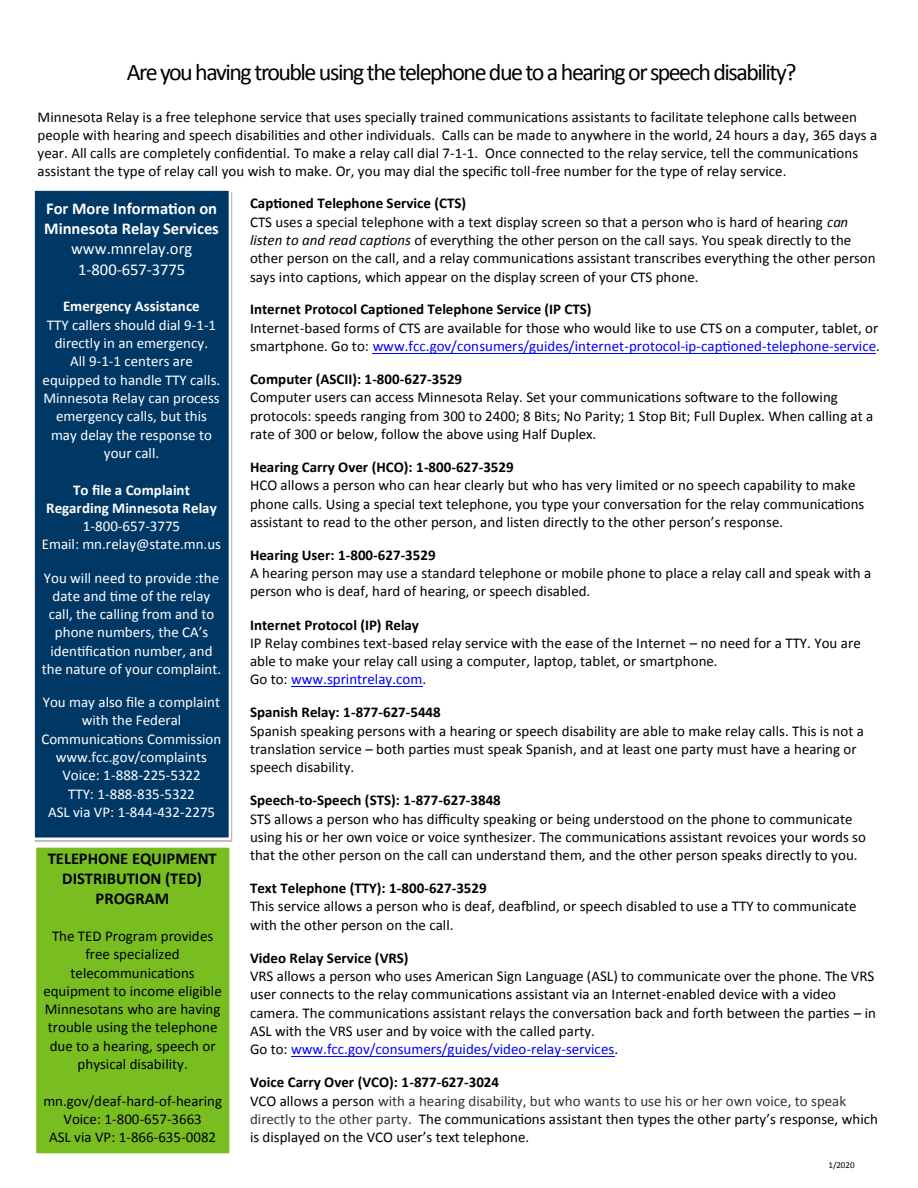
<style>
.page{position:relative;width:918px;height:1188px;background:#fff}
.page>*{position:absolute;margin:0;border:0;box-sizing:border-box;transform-origin:0 0}
.t1{font:24px "Calibri";letter-spacing:-.06em;color:#000}
.t2{font:700 16.65px "Calibri";color:#000}
.t3{font:700 16.5px/20px "Calibri";letter-spacing:-.005em;color:#fff}
.t4{font:16.5px "Calibri";color:#fff}
.t5{font:700 16.5px "Calibri";color:#000}
.t6{font:15px/18.3px "Calibri";color:#000}
.t7{font:15px/18.3px "Calibri";color:#fff;text-align:center}
.t8{font:700 15px "Calibri";color:#000}
.t9{font:15px "Calibri";color:#00f}
.t10{font:700 15px/18.3px "Calibri";color:#fff;text-align:center}
.t11{font:9px "Calibri";color:#000}
.s1{font-style:italic}
.s2{color:#00f}
.s3{color:#000}
.s4{color:#333}
</style>
<div class="page">
<hr style="left:373px;top:353px;width:503px;height:1px;background:#00f">
<hr style="left:291px;top:686px;width:131px;height:1px;background:#00f">
<hr style="left:291px;top:1056px;width:323px;height:1px;background:#00f">
<div style="left:36px;top:847px;width:194px;height:307px;background:#78be21"></div>
<div style="left:34px;top:190px;width:195px;height:648px;background:#003865"></div>
<p class="t1" style="left:127px;top:62px;width:671px">Are you having trouble using the telephone due to a hearing or speech disability?</p>
<p class="t6" style="left:38px;top:109px;width:841px">Minnesota Relay is a free telephone service that uses specially trained communications assistants to facilitate telephone calls between people with hearing and speech disabilities and other individuals. Calls can be made to anywhere in the world, 24 hours a day, 365 days a year. All calls are completely confidential. To make a relay call dial 7-1-1. Once connected to the relay service, tell the communications assistant the type of relay call you wish to make. Or, you may dial the specific toll-free number for the type of relay service.</p>
<p class="t3" style="left:44px;top:200px;width:176px">For More Information on<br>Minnesota Relay Services</p>
<p class="t4" style="left:71px;top:242px;width:123px">www.mnrelay.org</p>
<p class="t4" style="left:78px;top:262px;width:109px">1-800-657-3775</p>
<p class="t10" style="left:63px;top:299px;width:138px">Emergency Assistance</p>
<p class="t7" style="left:47px;top:317px;width:171px">TTY callers should dial 9-1-1 directly in an emergency.</p>
<p class="t7" style="left:43px;top:353px;width:179px">All 9-1-1 centers are equipped to handle TTY calls.<br>Minnesota Relay can process emergency calls, but this</p>
<p class="t7" style="left:51px;top:427px;width:162px">may delay the response to your call.</p>
<p class="t10" style="left:46px;top:482px;width:172px">To file a Complaint<br>Regarding Minnesota Relay</p>
<p class="t7" style="left:83px;top:518px;width:99px">1-800-657-3775</p>
<p class="t7" style="left:42px;top:537px;width:181px">Email: mn.relay@state.mn.us</p>
<p class="t7" style="left:42px;top:570px;width:181px">You will need to provide :the date and time of the relay call, the calling from and to phone numbers, the CA’s identification number, and the nature of your complaint.</p>
<p class="t7" style="left:41px;top:694px;width:181px">You may also file a complaint with the Federal<br>Communications Commission</p>
<p class="t7" style="left:56px;top:749px;width:153px">www.fcc.gov/complaints</p>
<p class="t7" style="left:62px;top:767px;width:140px">Voice: 1-888-225-5322</p>
<p class="t7" style="left:68px;top:786px;width:128px">TTY: 1-888-835-5322</p>
<p class="t7" style="left:48px;top:804px;width:169px">ASL via VP: 1-844-432-2275</p>
<p class="t5" style="left:48px;top:851px;width:171px">TELEPHONE EQUIPMENT</p>
<p class="t2" style="left:62px;top:871px;width:141px">DISTRIBUTION (TED)</p>
<p class="t5" style="left:96px;top:892px;width:75px">PROGRAM</p>
<p class="t6" style="left:43px;top:928px;width:180px;text-align:center">The TED Program provides free specialized telecommunications equipment to income eligible<br>Minnesotans who are having trouble using the telephone due to a hearing, speech or physical disability.</p>
<p class="t6" style="left:43px;top:1093px;width:180px;text-align:center">mn.gov/deaf-hard-of-hearing<br>Voice: 1-800-657-3663</p>
<p class="t6" style="left:49px;top:1129px;width:169px">ASL via VP: 1-866-635-0082</p>
<p class="t8" style="left:250px;top:197px;width:218px">Captioned Telephone Service (CTS)</p>
<p class="t6" style="left:250px;top:214px;width:627px">CTS uses a special telephone with a text display screen so that a person who is hard of hearing <span class="s1">can listen to and read captions</span> of everything the other person on the call says. You speak directly to the other person on the call, and a relay communications assistant transcribes everything the other person says into captions, which appear on the display screen of your CTS phone.</p>
<p class="t8" style="left:250px;top:303px;width:343px">Internet Protocol Captioned Telephone Service (IP CTS)</p>
<p class="t6" style="left:250px;top:320px;width:631px">Internet-based forms of CTS are available for those who would like to use CTS on a computer, tablet, or smartphone. Go to: <span class="s2">www.fcc.gov/consumers/guides/internet-protocol-ip-captioned-telephone-service</span>.</p>
<p class="t8" style="left:250px;top:373px;width:214px">Computer (ASCII): 1-800-627-3529</p>
<p class="t6" style="left:250px;top:389px;width:625px">Computer users can access Minnesota Relay. Set your communications software to the following protocols: speeds ranging from 300 to 2400; 8 Bits; No Parity; 1 Stop Bit; Full Duplex. When calling at a rate of 300 or below, follow the above using Half Duplex.</p>
<p class="t8" style="left:250px;top:461px;width:265px">Hearing Carry Over (HCO): 1-800-627-3529</p>
<p class="t6" style="left:250px;top:477px;width:616px">HCO allows a person who can hear clearly but who has very limited or no speech capability to make phone calls. Using a special text telephone, you type your conversation for the relay communications assistant to read to the other person, and listen directly to the other person’s response.</p>
<h1 class="t8" style="left:250px;top:549px;width:187px">Hearing User: 1-800-627-3529</h1>
<p class="t6" style="left:250px;top:565px;width:623px">A hearing person may use a standard telephone or mobile phone to place a relay call and speak with a person who is deaf, hard of hearing, or speech disabled.</p>
<h1 class="t8" style="left:250px;top:618px;width:171px">Internet Protocol (IP) Relay</h1>
<p class="t6" style="left:250px;top:635px;width:612px">IP Relay combines text-based relay service with the ease of the Internet – no need for a TTY. You are able to make your relay call using a computer, laptop, tablet, or smartphone.</p>
<p class="t9" style="left:250px;top:673px;width:178px"><span class="s3">Go to:</span> www.sprintrelay.com<span class="s3">.</span></p>
<h1 class="t8" style="left:250px;top:706px;width:192px">Spanish Relay: 1-877-627-5448</h1>
<p class="t6" style="left:250px;top:723px;width:616px">Spanish speaking persons with a hearing or speech disability are able to make relay calls. This is not a translation service – both parties must speak Spanish, and at least one party must have a hearing or speech disability.</p>
<h1 class="t8" style="left:250px;top:794px;width:252px">Speech-to-Speech (STS): 1-877-627-3848</h1>
<p class="t6" style="left:250px;top:811px;width:617px">STS allows a person who has difficulty speaking or being understood on the phone to communicate using his or her own voice or voice synthesizer. The communications assistant revoices your words so that the other person on the call can understand them, and the other person speaks directly to you.</p>
<h1 class="t8" style="left:250px;top:882px;width:238px">Text Telephone (TTY): 1-800-627-3529</h1>
<p class="t6" style="left:250px;top:899px;width:608px">This service allows a person who is deaf, deafblind, or speech disabled to use a TTY to communicate with the other person on the call.</p>
<h1 class="t8" style="left:250px;top:952px;width:160px">Video Relay Service (VRS)</h1>
<p class="t6" style="left:250px;top:968px;width:627px">VRS allows a person who uses American Sign Language (ASL) to communicate over the phone. The VRS user connects to the relay communications assistant via an Internet-enabled device with a video camera. The communications assistant relays the conversation back and forth between the parties – in ASL with the VRS user and by voice with the called party.</p>
<p class="t9" style="left:250px;top:1043px;width:370px"><span class="s3">Go to:</span> www.fcc.gov/consumers/guides/video-relay-services<span class="s3">.</span></p>
<h1 class="t8" style="left:250px;top:1076px;width:250px">Voice Carry Over (VCO): 1-877-627-3024</h1>
<p class="t6" style="left:250px;top:1093px;width:630px">VCO allows a person <span class="s4">with a hearing disability, but who wants to use his or her own voice, to speak directly to the other party.</span> The communications assistant then types the other party’s response, which is displayed on the VCO user’s text telephone.</p>
<p class="t11" style="left:829px;top:1161px;width:28px">1/2020</p>
</div>
